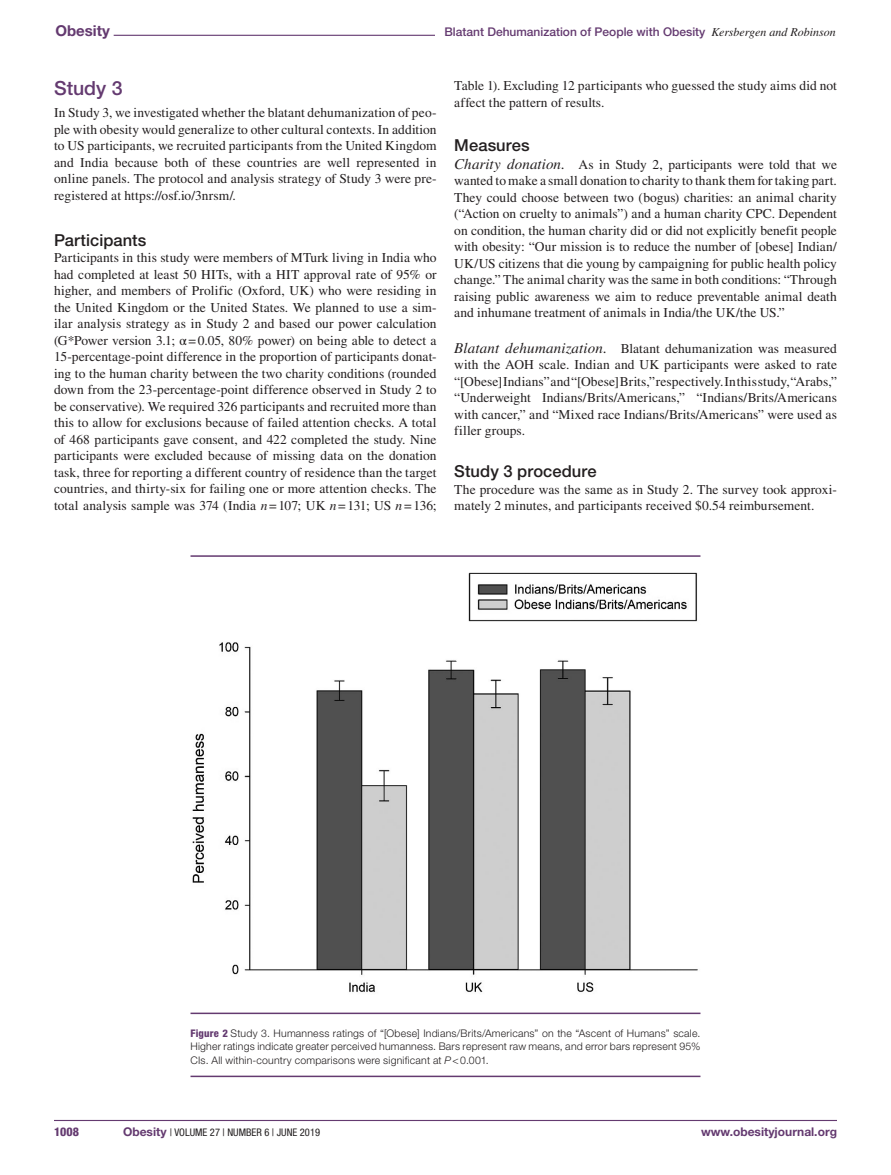
<style>
.page{position:relative;width:891px;height:1175px;background:#fff}
.page>*{position:absolute;margin:0;border:0;box-sizing:border-box;transform-origin:0 0}
.t1{font:500 19.5px "Helvetica Neue LT Std";color:#643a70}
.t2{font:500 16.5px "Helvetica Neue LT Std";letter-spacing:.005em;color:#231f20}
.t3{font:700 15px "Helvetica Neue LT Std";color:#643a70}
.t4{font:13.5px/16.5px "Times LT Std";letter-spacing:.005em;color:#231f20;text-align:justify}
.t5{font:500 12px "Helvetica Neue LT Std";color:#643a70}
.t6{font:700 12px "Helvetica Neue LT Std";color:#643a70}
.t7{font:800 condensed 12px "Helvetica Neue LT Std";color:#643a70}
.t8{font:300 10.5px/13.5px "Helvetica Neue LT Std";letter-spacing:.02em;color:#231f20;text-align:justify}
.t9{font:condensed 10.5px "Helvetica Neue LT Std";color:#231f20}
.s1{font-family:"Times LT Std";font-weight:400;font-style:italic;color:#231f20}
.s2{font-family:"STIX"}
.s3{font-style:italic}
.s4{font-style:italic;font-size:15px}
.s5{font-weight:800;font-stretch:condensed;color:#643a70}
.s6{font-weight:700;font-stretch:normal;font-size:12px;color:#643a70}
</style>
<div class="page">
<hr style="left:54px;top:1119px;width:783px;height:2px;background:#643a70">
<hr style="left:114px;top:35px;width:625px;height:1px;background:#643a70">
<div style="left:435px;top:28px;width:401px;height:15px;background:#fff"></div>
<hr style="left:191px;top:1012px;width:509px;height:2px;background:#643a70">
<hr style="left:191px;top:1075px;width:509px;height:2px;background:#643a70">
<img style="left:192px;top:572px;width:506px;height:421px">
<hr style="left:191px;top:555px;width:509px;height:2px;background:#643a70">
<p class="t3" style="left:55px;top:21px;width:56px">Obesity</p>
<p class="t5" style="left:445px;top:25px;width:393px">Blatant Dehumanization of People with Obesity <span class="s1">Kersbergen and Robinson</span></p>
<h1 class="t1" style="left:54px;top:76px;width:70px">Study 3</h1>
<p class="t4" style="left:54px;top:104px;width:384px">In Study 3, we investigated whether the blatant dehumanization of peo&shy;ple with obesity would generalize to other cultural contexts. In addition to US participants, we recruited participants from the United Kingdom and India because both of these countries are well represented in online panels. The protocol and analysis strategy of Study 3 were pre&shy;registered at https://osf.io/3nrsm/.</p>
<p class="t2" style="left:54px;top:230px;width:94px">Participants</p>
<p class="t4" style="left:54px;top:249px;width:384px">Participants in this study were members of MTurk living in India who had completed at least 50 HITs, with a HIT approval rate of 95% or higher, and members of Prolific (Oxford, UK) who were residing in the United Kingdom or the United States. We planned to use a sim&shy;ilar analysis strategy as in Study 2 and based our power calculation (G*Power version 3.1; <span class="s2">α</span>=0.05, 80% power) on being able to detect a 15-percentage-point difference in the proportion of participants donat&shy;ing to the human charity between the two charity conditions (rounded down from the 23-percentage-point difference observed in Study 2 to be conservative). We required 326 participants and recruited more than this to allow for exclusions because of failed attention checks. A total of 468 participants gave consent, and 422 completed the study. Nine participants were excluded because of missing data on the donation task, three for reporting a different country of residence than the target countries, and thirty-six for failing one or more attention checks. The total analysis sample was 374 (India <span class="s3">n</span>=107; UK <span class="s3">n</span>=131; US <span class="s3">n</span>=136;</p>
<p class="t4" style="left:454px;top:77px;width:384px">Table 1). Excluding 12 participants who guessed the study aims did not affect the pattern of results.</p>
<p class="t2" style="left:454px;top:135px;width:77px">Measures</p>
<p class="t4" style="left:454px;top:156px;width:384px"><span class="s4">Charity donation.</span> As in Study 2, participants were told that we wanted to make a small donation to charity to thank them for taking part.<br>They could choose between two (bogus) charities: an animal charity (“Action on cruelty to animals”) and a human charity CPC. Dependent on condition, the human charity did or did not explicitly benefit people with obesity: “Our mission is to reduce the number of [obese] Indian/ UK/US citizens that die young by campaigning for public health policy change.” The animal charity was the same in both conditions: “Through raising public awareness we aim to reduce preventable animal death and inhumane treatment of animals in India/the UK/the US.”</p>
<p class="t4" style="left:454px;top:340px;width:384px"><span class="s4">Blatant dehumanization.</span> Blatant dehumanization was measured with the AOH scale. Indian and UK participants were asked to rate “[Obese] Indians” and “[Obese] Brits,” respectively. In this study, “Arabs,” “Underweight Indians/Brits/Americans,” “Indians/Brits/Americans with cancer,” and “Mixed race Indians/Brits/Americans” were used as filler groups.</p>
<p class="t2" style="left:454px;top:461px;width:144px">Study 3 procedure</p>
<p class="t4" style="left:454px;top:481px;width:384px">The procedure was the same as in Study 2. The survey took approxi&shy;mately 2 minutes, and participants received $0.54 reimbursement.</p>
<p class="t8" style="left:191px;top:1025px;width:511px"><span class="s5">Figure 2</span> Study 3. Humanness ratings of “[Obese] Indians/Brits/Americans” on the “Ascent of Humans” scale.<br>Higher ratings indicate greater perceived humanness. Bars represent raw means, and error bars represent 95% CIs. All within-country comparisons were significant at <span class="s3">P</span>&lt;0.001.</p>
<p class="t7" style="left:54px;top:1124px;width:26px">1008</p>
<p class="t9" style="left:123px;top:1126px;width:199px"><span class="s6">Obesity</span> | VOLUME 27 | NUMBER 6 | JUNE 2019</p>
<p class="t6" style="left:701px;top:1124px;width:137px">www.obesityjournal.org</p>
</div>
